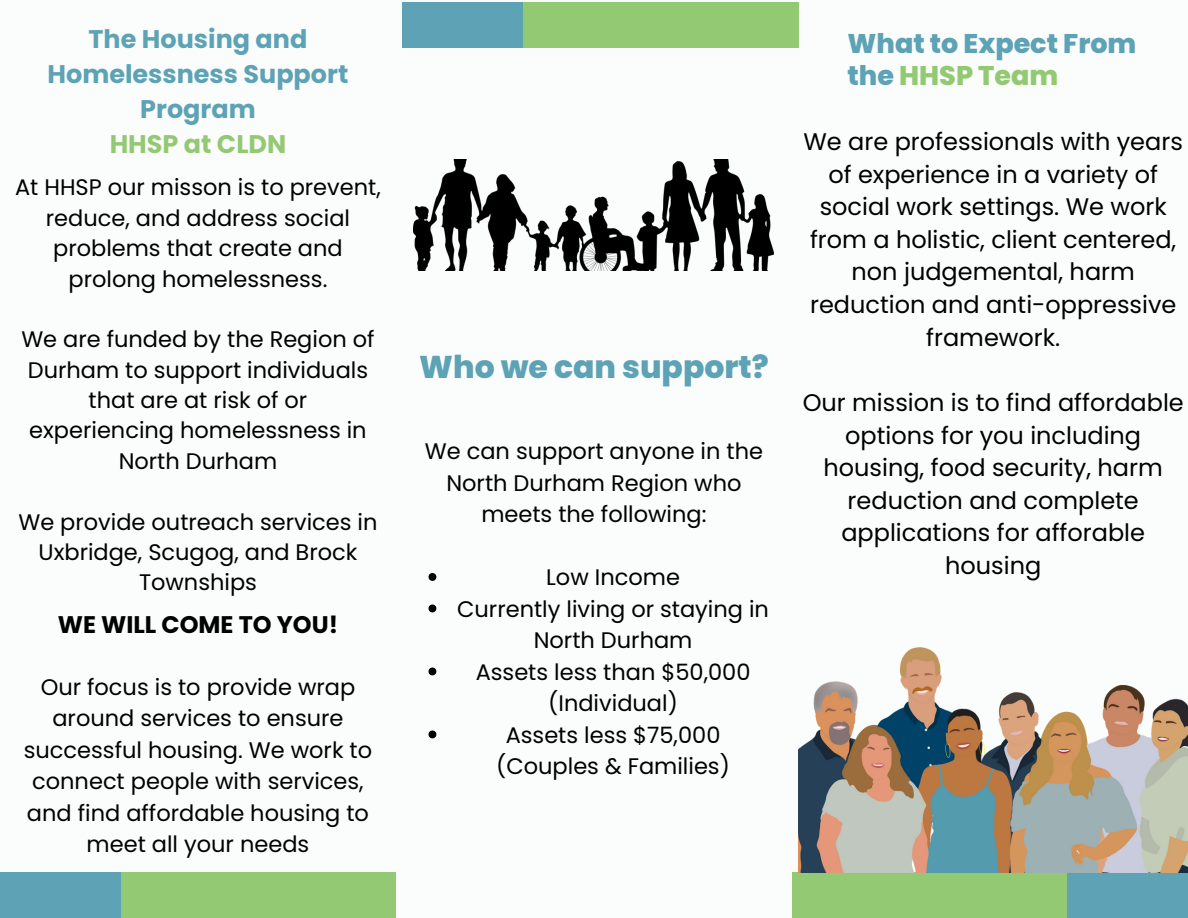
<style>
.page{position:relative;width:1188px;height:918px;background:#fafdfc}
.page>*{position:absolute;margin:0;border:0;box-sizing:border-box;transform-origin:0 0}
.t1{font:800 31.5px "Poppins";color:#5da2b5}
.t2{font:800 27px/31.5px "Poppins";color:#5da2b5}
.t3{font:700 25.5px/34.8px "Poppins";color:#5da2b5;text-align:center}
.t4{font:24px/32.7px "Poppins";color:#000;text-align:center}
.t5{font:700 24px "Poppins";color:#000}
.t6{font:22.5px/31.5px "Poppins";color:#000;text-align:center}
.s1{color:#94c974}
</style>
<div class="page">
<div style="left:121px;top:873px;width:275px;height:45px;background:#94c974"></div>
<div style="left:0;top:873px;width:121px;height:45px;background:#5da2b5"></div>
<div style="left:792px;top:873px;width:275px;height:45px;background:#94c974"></div>
<div style="left:1067px;top:873px;width:121px;height:45px;background:#5da2b5"></div>
<div style="left:403px;top:2px;width:120px;height:46px;background:#5da2b5"></div>
<div style="left:523px;top:2px;width:276px;height:46px;background:#94c974"></div>
<img style="left:414px;top:159px;width:360px;height:112px">
<svg style="left:429px;top:573px;width:7px;height:8px"></svg>
<svg style="left:429px;top:605px;width:7px;height:7px"></svg>
<svg style="left:429px;top:668px;width:7px;height:7px"></svg>
<svg style="left:429px;top:731px;width:7px;height:7px"></svg>
<img style="left:799px;top:648px;width:389px;height:225px">
<p class="t3" style="left:48px;top:22px;width:302px">The Housing and<br>Homelessness Support<br>Program<br><span class="s1">HHSP at CLDN</span></p>
<p class="t6" style="left:15px;top:172px;width:367px;line-height:30.3px">At HHSP our misson is to prevent, reduce, and address social problems that create and prolong homelessness.</p>
<p class="t6" style="left:21px;top:324px;width:355px;line-height:30.3px">We are funded by the Region of<br>Durham to support individuals that are at risk of or experiencing homelessness in<br>North Durham</p>
<p class="t6" style="left:18px;top:507px;width:361px;line-height:30.3px">We provide outreach services in<br>Uxbridge, Scugog, and Brock<br>Townships</p>
<p class="t5" style="left:58px;top:608px;width:282px">WE WILL COME TO YOU!</p>
<p class="t6" style="left:24px;top:671px;width:350px">Our focus is to provide wrap around services to ensure successful housing. We work to connect people with services, and find affordable housing to meet all your needs</p>
<p class="t1" style="left:419px;top:345px;width:351px">Who we can support?</p>
<p class="t6" style="left:425px;top:436px;width:340px">We can support anyone in the<br>North Durham Region who meets the following:</p>
<h2 class="t6" style="left:546px;top:562px;width:135px">Low Income</h2>
<p class="t6" style="left:457px;top:593px;width:313px">Currently living or staying in<br>North Durham</p>
<h1 class="t6" style="left:476px;top:656px;width:276px">Assets less than $50,000 (Individual)</h1>
<p class="t6" style="left:496px;top:719px;width:235px">Assets less $75,000 (Couples &amp; Families)</p>
<p class="t2" style="left:848px;top:28px;width:290px">What to Expect From the <span class="s1">HHSP Team</span></p>
<p class="t4" style="left:804px;top:125px;width:381px">We are professionals with years of experience in a variety of social work settings. We work from a holistic, client centered, non judgemental, harm reduction and anti-oppressive framework.</p>
<h3 class="t4" style="left:803px;top:386px;width:383px">Our mission is to find affordable options for you including housing, food security, harm reduction and complete applications for afforable housing</h3>
</div>
